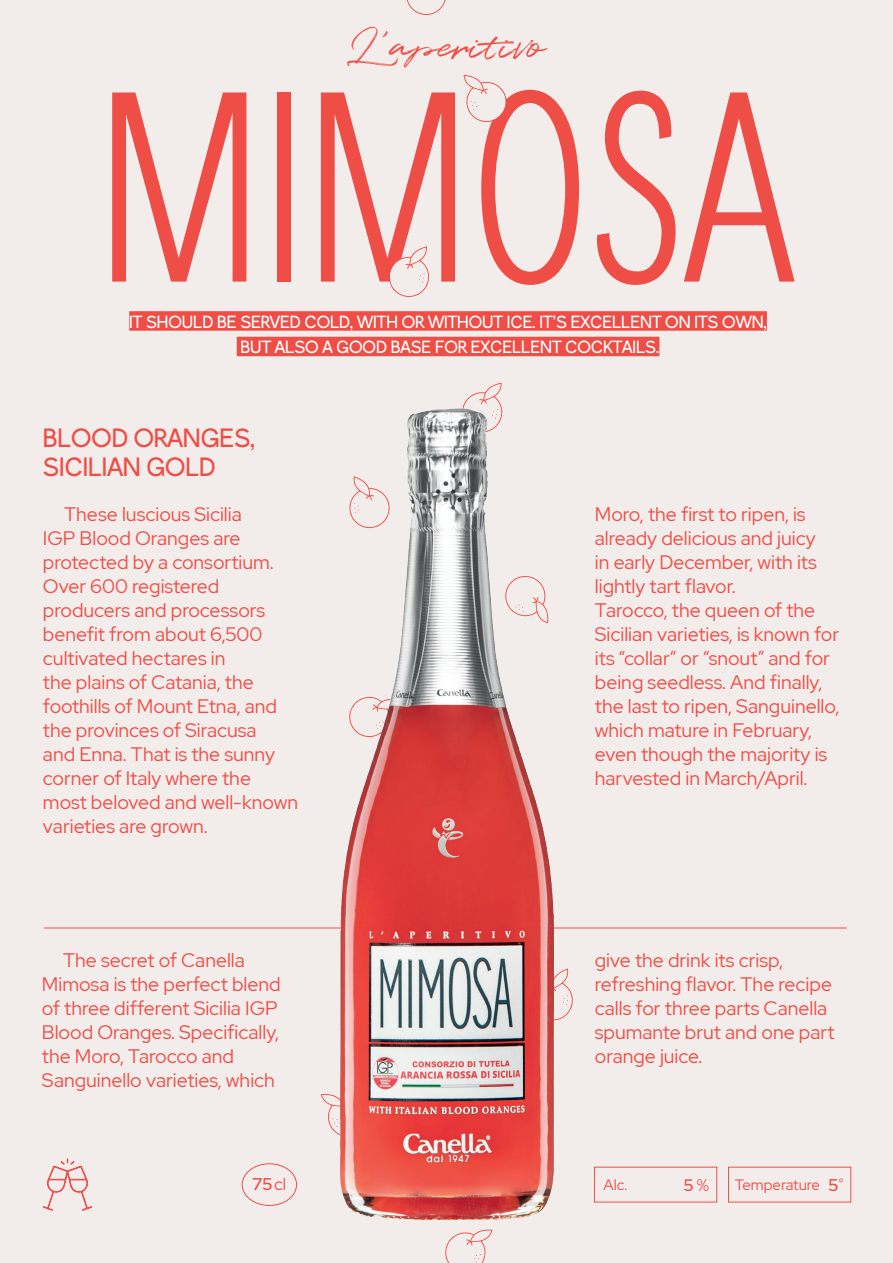
<style>
.page{position:relative;width:893px;height:1263px;background:#f2edeb}
.page>*{position:absolute;margin:0;border:0;box-sizing:border-box;transform-origin:0 0}
.t1{font:condensed 276px "Breite Grotesk";color:#ef4e47}
.t2{font:41.7px "Quentin";color:#ef4e47}
.t3{font:27px/28.5px "Breite Grotesk";color:#ef4e47}
.t4{font:19.5px/24px "Red Hat Display";color:#ef4e47}
.t5{font:18px/25.5px "Breite Grotesk";color:#fff;text-align:center}
.t6{font:500 16.95px "Red Hat Display";color:#ef4e47}
.t7{font:500 16.5px "Red Hat Display";color:#ef4e47}
.t8{font:15px "Red Hat Display";color:#ef4e47}
.s1{font-weight:400}
.s2{font-weight:500;font-size:16.95px}
.s3{font-size:13.5px}
</style>
<div class="page">
<div style="left:129px;top:311px;width:638px;height:20px;background:#ef4e47"></div>
<div style="left:237px;top:337px;width:422px;height:19px;background:#ef4e47"></div>
<hr style="left:44px;top:928px;width:803px;height:1px;background:#ef4e47">
<svg style="left:43px;top:1158px;width:49px;height:53px"></svg>
<div style="left:242px;top:1163px;width:55px;height:43px;border:1px solid #ef4e47;border-radius:50%"></div>
<div style="left:728px;top:1167px;width:123px;height:35px;border:1px solid #ef4e47"></div>
<div style="left:594px;top:1167px;width:123px;height:35px;border:1px solid #ef4e47"></div>
<svg style="left:321px;top:1094px;width:18px;height:41px"></svg>
<svg style="left:554px;top:968px;width:19px;height:53px"></svg>
<svg style="left:462px;top:383px;width:40px;height:26px"></svg>
<svg style="left:389px;top:246px;width:40px;height:51px"></svg>
<svg style="left:463px;top:75px;width:44px;height:47px"></svg>
<svg style="left:407px;top:0;width:39px;height:15px"></svg>
<svg style="left:445px;top:1229px;width:48px;height:34px"></svg>
<img style="left:339px;top:409px;width:215px;height:811px">
<h2 class="t2" style="left:347px;top:18px;width:200px">L'aperitivo</h2>
<h1 class="t1" style="left:97px;top:34px;width:700px">MIMOSA</h1>
<p class="t5" style="left:129px;top:309px;width:639px">IT SHOULD BE SERVED COLD, WITH OR WITHOUT ICE. IT’S EXCELLENT ON ITS OWN,<br>BUT ALSO A GOOD BASE FOR EXCELLENT COCKTAILS.</p>
<h3 class="t3" style="left:43px;top:424px;width:214px">BLOOD ORANGES,<br>SICILIAN GOLD</h3>
<p class="t4" style="left:43px;top:501px;width:257px;text-indent:21px">These luscious Sicilia<br>IGP Blood Oranges are protected by a consortium.<br>Over 600 registered producers and processors benefit from about 6,500 cultivated hectares in<br>the plains of Catania, the foothills of Mount Etna, and the provinces of Siracusa<br>and Enna. That is the sunny corner of Italy where the most beloved and well-known varieties are grown.</p>
<p class="t4" style="left:595px;top:501px;width:246px">Moro, the first to ripen, is already delicious and juicy<br>in early December, with its lightly tart flavor.<br>Tarocco, the queen of the<br>Sicilian varieties, is known for its “collar” or “snout” and for being seedless. And finally, the last to ripen, Sanguinello, which mature in February, even though the majority is harvested in March/April.</p>
<p class="t4" style="left:42px;top:947px;width:240px;text-indent:21px">The secret of Canella<br>Mimosa is the perfect blend of three different Sicilia IGP<br>Blood Oranges. Specifically, the Moro, Tarocco and<br>Sanguinello varieties, which</p>
<p class="t4" style="left:595px;top:947px;width:241px">give the drink its crisp, refreshing flavor. The recipe calls for three parts Canella spumante brut and one part orange juice.</p>
<p class="t6" style="left:253px;top:1173px;width:35px">75 <span class="s1">cl</span></p>
<p class="t8" style="left:604px;top:1175px;width:25px">Alc.</p>
<p class="t7" style="left:684px;top:1174px;width:27px">5 <span class="s1">%</span></p>
<p class="t8" style="left:735px;top:1175px;width:110px">Temperature <span class="s2">5</span><span class="s3">°</span></p>
</div>
